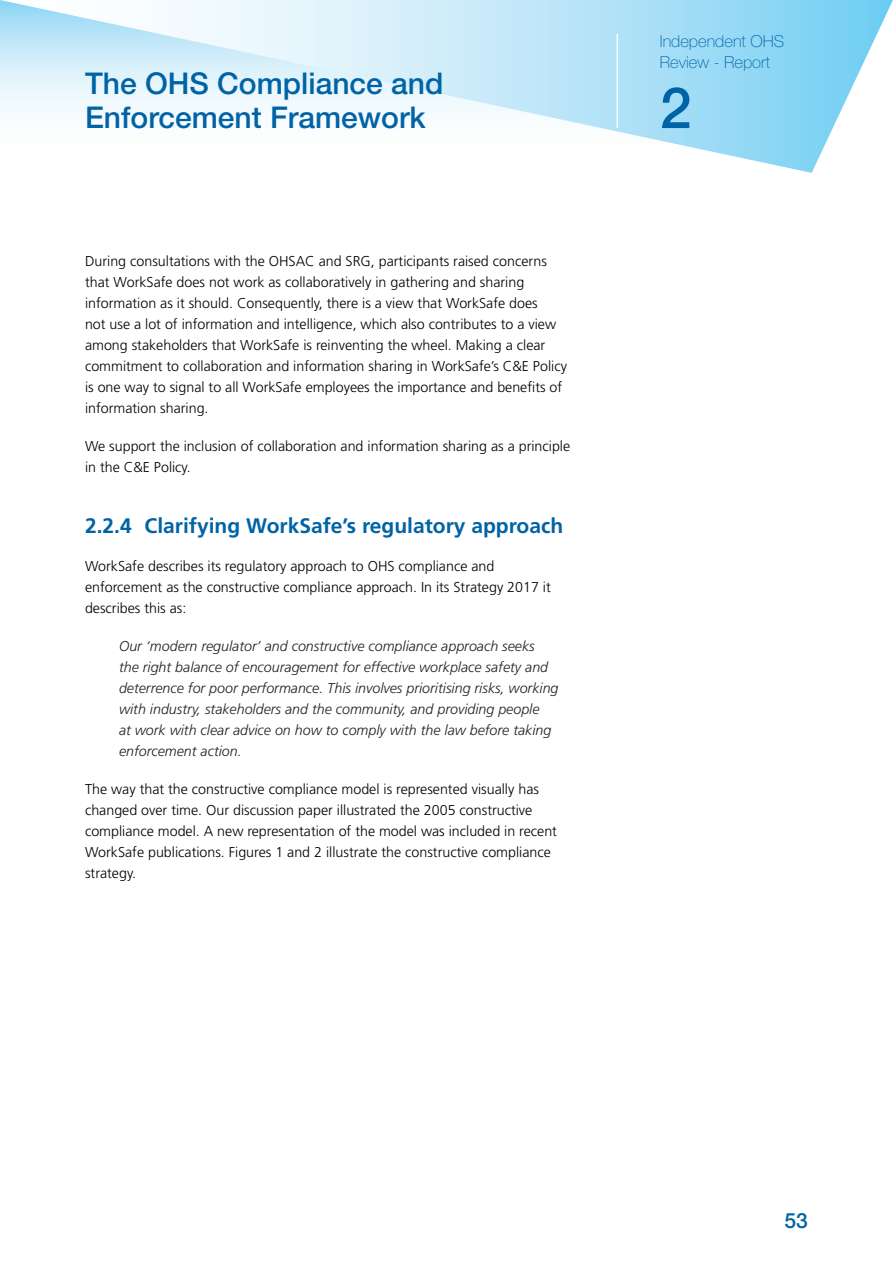
<style>
.page{position:relative;width:893px;height:1263px;background:#fff}
.page>*{position:absolute;margin:0;border:0;box-sizing:border-box;transform-origin:0 0}
.t1{font:500 57px "Helvetica Neue";color:#0063a5}
.t2{font:500 30px/34.5px "Helvetica Neue";color:#0063a5}
.t3{font:700 21px "Frutiger";color:#0063a5}
.t4{font:500 21px "Helvetica Neue";color:#0063a5}
.t5{font:100 16.5px/21px "Helvetica Neue";color:#0063a5}
.t6{font:300 14.25px/21px "Frutiger";color:#010000}
.t7{font:italic 300 14.25px/21px "Frutiger";color:#231f20}
</style>
<div class="page">
<svg style="left:0;top:0;width:893px;height:173px"></svg>
<hr style="left:617px;top:34px;width:1px;height:94px;background:#fff">
<h2 class="t2" style="left:85px;top:65px;width:360px">The OHS Compliance and<br>Enforcement Framework</h2>
<p class="t6" style="left:85px;top:251px;width:483px">During consultations with the OHSAC and SRG, participants raised concerns that WorkSafe does not work as collaboratively in gathering and sharing information as it should. Consequently, there is a view that WorkSafe does<br>not use a lot of information and intelligence, which also contributes to a view among stakeholders that WorkSafe is reinventing the wheel. Making a clear commitment to collaboration and information sharing in WorkSafe’s C&amp;E Policy is one way to signal to all WorkSafe employees the importance and benefits of information sharing.</p>
<p class="t6" style="left:85px;top:436px;width:487px">We support the inclusion of collaboration and information sharing as a principle in the C&amp;E Policy.</p>
<h3 class="t3" style="left:85px;top:514px;width:480px">2.2.4 Clarifying WorkSafe’s regulatory approach</h3>
<p class="t6" style="left:85px;top:556px;width:467px">WorkSafe describes its regulatory approach to OHS compliance and enforcement as the constructive compliance approach. In its Strategy 2017 it describes this as:</p>
<p class="t7" style="left:119px;top:636px;width:441px">Our ‘modern regulator’ and constructive compliance approach seeks<br>the right balance of encouragement for effective workplace safety and deterrence for poor performance. This involves prioritising risks, working with industry, stakeholders and the community, and providing people<br>at work with clear advice on how to comply with the law before taking enforcement action.</p>
<p class="t6" style="left:85px;top:779px;width:473px">The way that the constructive compliance model is represented visually has changed over time. Our discussion paper illustrated the 2005 constructive compliance model. A new representation of the model was included in recent WorkSafe publications. Figures 1 and 2 illustrate the constructive compliance strategy.</p>
<p class="t5" style="left:660px;top:31px;width:126px">Independent OHS<br>Review - Report</p>
<h1 class="t1" style="left:660px;top:74px;width:33px">2</h1>
<h3 class="t4" style="left:785px;top:1208px;width:25px">53</h3>
</div>
